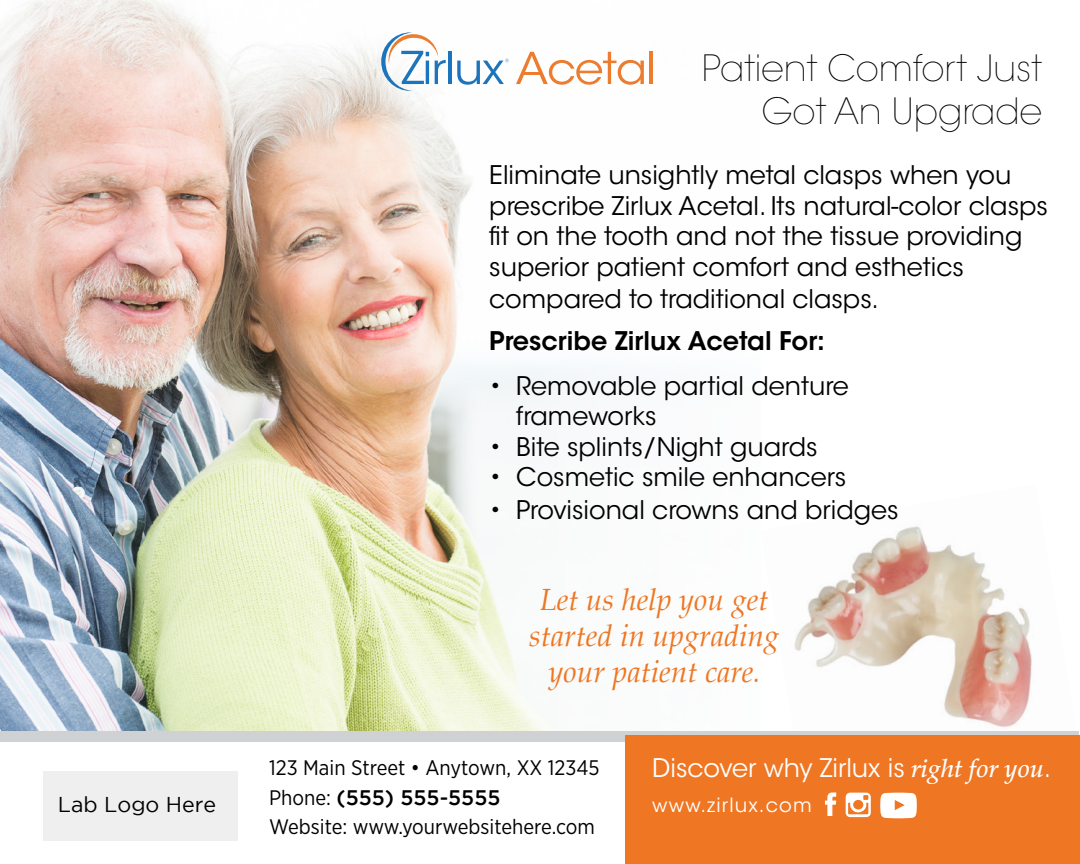
<style>
.page{position:relative;width:1080px;height:864px;background:#fff}
.page>*{position:absolute;margin:0;border:0;box-sizing:border-box;transform-origin:0 0}
.t1{font:200 36px/43.2px "ITC Avant Garde Std";color:#000;text-align:right}
.t2{font:italic 30px/36px "Palatino";color:#ef7622;text-align:center}
.t3{font:25.5px/31.2px "ITC Avant Garde Std";color:#000}
.t4{font:25.5px "ITC Avant Garde Std";color:#fff}
.t5{font:600 25.5px "ITC Avant Garde Std";color:#000}
.t6{font:21.3px "Gotham";color:#000}
.t7{font:21px "Gotham Narrow";color:#000}
.t8{font:500 21px "Gotham";color:#000}
.t9{font:19.5px "ITC Avant Garde Std";letter-spacing:.06em;color:#fff}
.s1{font-size:27px}
.s2{font-family:"Palatino LT Std";font-weight:500;font-style:italic}
.s3{font-family:"Gotham Narrow";font-weight:400}
</style>
<div class="page">
<img style="left:0;top:1px;width:653px;height:730px">
<img style="left:794px;top:526px;width:238px;height:201px">
<hr style="left:448px;top:52px;width:4px;height:32px;background:#1c75bc">
<svg style="left:516px;top:52px;width:128px;height:33px"></svg>
<hr style="left:649px;top:52px;width:4px;height:32px;background:#ec7c2e">
<svg style="left:457px;top:59px;width:52px;height:26px"></svg>
<svg style="left:381px;top:32px;width:65px;height:59px"></svg>
<div style="left:0;top:731px;width:1078px;height:11px;background:#cfd1d2"></div>
<div style="left:44px;top:772px;width:194px;height:69px;background:#efeff0"></div>
<div style="left:625px;top:735px;width:455px;height:129px;background:#ef7622"></div>
<svg style="left:846px;top:793px;width:25px;height:24px"></svg>
<svg style="left:825px;top:792px;width:11px;height:24px"></svg>
<svg style="left:880px;top:793px;width:37px;height:25px"></svg>
<p class="t6" style="left:58px;top:793px;width:160px">Lab Logo Here</p>
<h1 class="t1" style="left:702px;top:47px;width:341px">Patient Comfort Just<br>Got An Upgrade</h1>
<p class="t3" style="left:489px;top:160px;width:560px">Eliminate unsightly metal clasps when you prescribe Zirlux Acetal. Its natural-color clasps fit on the tooth and not the tissue providing superior patient comfort and esthetics compared to traditional clasps.</p>
<p class="t5" style="left:489px;top:325px;width:337px">Prescribe Zirlux Acetal For:</p>
<p class="t3" style="left:516px;top:370px;width:334px;text-indent:-27px">• Removable partial denture frameworks</p>
<p class="t3" style="left:489px;top:431px;width:330px">• Bite splints/Night guards</p>
<p class="t3" style="left:489px;top:462px;width:359px">• Cosmetic smile enhancers</p>
<p class="t3" style="left:489px;top:494px;width:411px">• Provisional crowns and bridges</p>
<p class="t2" style="left:529px;top:581px;width:252px">Let us help you get started in upgrading your patient care<span class="s1">.</span></p>
<p class="t7" style="left:269px;top:755px;width:332px">123 Main Street • Anytown, XX 12345</p>
<p class="t4" style="left:652px;top:753px;width:400px">Discover why Zirlux is <span class="s2">right for you</span>.</p>
<p class="t8" style="left:269px;top:786px;width:233px"><span class="s3">Phone:</span> (555) 555-5555</p>
<p class="t7" style="left:269px;top:814px;width:327px">Website: www.yourwebsitehere.com</p>
<p class="t9" style="left:652px;top:793px;width:161px">www.zirlux.com</p>
</div>
